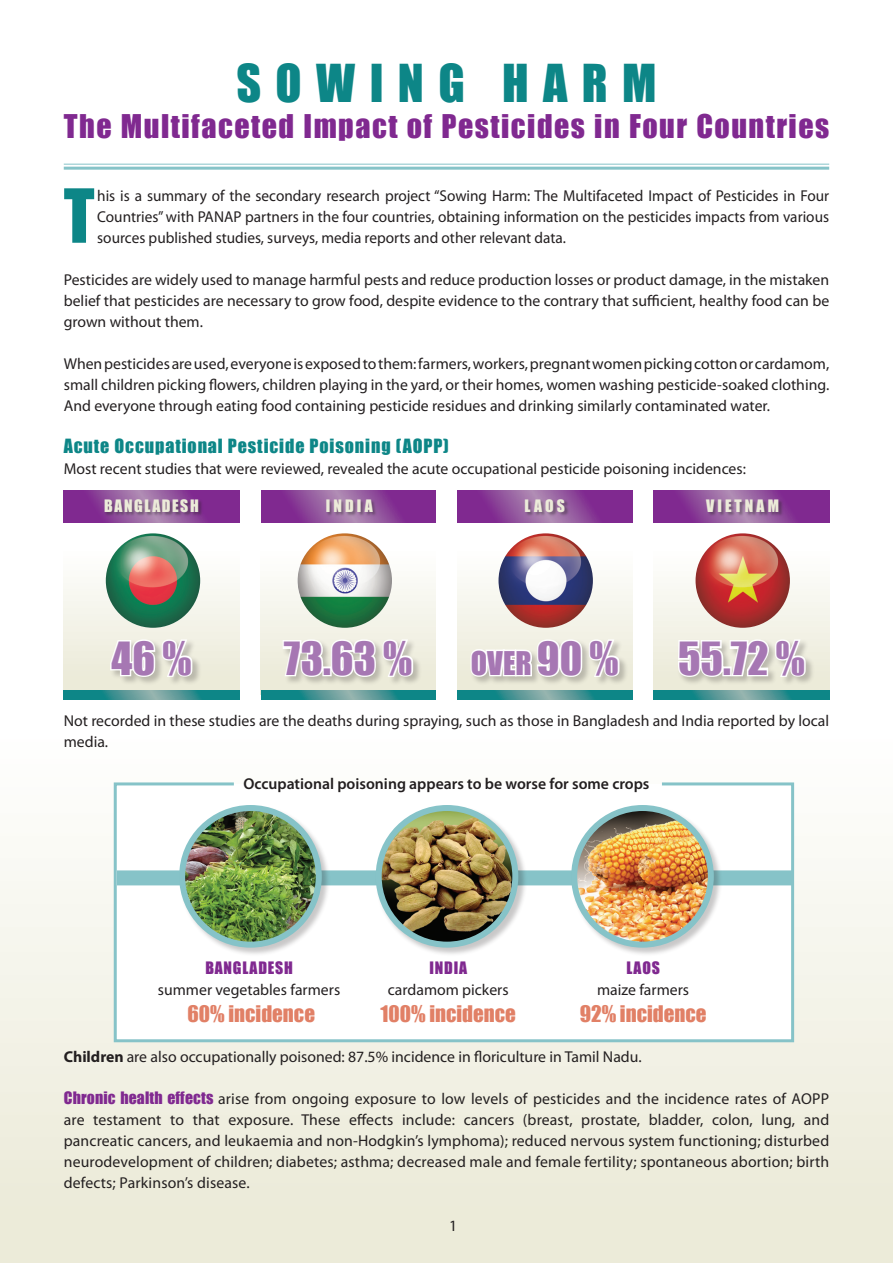
<style>
.page{position:relative;width:893px;height:1263px;background:#fff}
.page>*{position:absolute;margin:0;border:0;box-sizing:border-box;transform-origin:0 0}
.t1{font:68.85px "Impact";color:#0d8687}
.heading_2{font:48px "Impact";letter-spacing:.3em;color:#0d8687}
.Default{font:42px "Impact";color:#a677b3}
.heading_2-2{font:30px "Impact";letter-spacing:.05em;color:#802990}
.Default-2{font:30px "Impact";color:#a677b3}
.Default-3{font:21px "Impact";color:#e18066}
.heading_2-3{font:18px "Impact";letter-spacing:.05em;color:#0d8687}
.Default-4{font:15.75px/21px "Myriad Pro";color:#231f20;text-align:justify}
.Default-5{font:600 15.75px "Myriad Pro";color:#231f20}
.Default-6{font:15.75px "Impact";letter-spacing:.05em;color:#802990}
.Default-7{font:15.75px "Impact";letter-spacing:.155em;color:#ecebd9}
.Default-8{font:15.75px "Impact";letter-spacing:.1em;color:#ecebd9}
.s1{font-size:42px}
.s2{font-weight:700}
.s3{font-family:"Impact";color:#802990}
</style>
<div class="page">
<div style="left:0;top:733px;width:893px;height:530px;background:linear-gradient(to bottom,#fefefe,#eae9d6)"></div>
<svg style="left:112px;top:781px;width:684px;height:263px"></svg>
<div style="left:117px;top:870px;width:676px;height:15px;background:#86c3c8"></div>
<div style="left:178px;top:804px;width:154px;height:153px;background:#231f20;opacity:.25"></div>
<img style="left:182px;top:808px;width:137px;height:137px;border-radius:50%">
<div style="left:179px;top:805px;width:143px;height:143px;border:6px solid #86c3c8;border-radius:50%"></div>
<div style="left:375px;top:804px;width:153px;height:153px;background:#231f20;opacity:.25"></div>
<img style="left:379px;top:808px;width:136px;height:137px;border-radius:50%">
<div style="left:376px;top:805px;width:142px;height:143px;border:6px solid #86c3c8;border-radius:50%"></div>
<div style="left:570px;top:804px;width:154px;height:153px;background:#231f20;opacity:.25"></div>
<img style="left:574px;top:810px;width:137px;height:135px">
<div style="left:571px;top:805px;width:143px;height:143px;border:6px solid #86c3c8;border-radius:50%"></div>
<hr style="left:64px;top:164px;width:765px;height:1px;background:#86c3c8">
<hr style="left:64px;top:167px;width:765px;height:3px;background:#86c3c8">
<div style="left:654px;top:549px;width:175px;height:147px;background:linear-gradient(to bottom,#fefefe,#e9e8d4)"></div>
<div style="left:457px;top:549px;width:175px;height:145px;background:linear-gradient(to bottom,#fefefe,#eae8d5)"></div>
<div style="left:260px;top:549px;width:176px;height:146px;background:linear-gradient(to bottom,#fefefd,#eae9d5)"></div>
<div style="left:64px;top:549px;width:175px;height:145px;background:linear-gradient(to bottom,#fdfefd,#eae9d5)"></div>
<svg style="left:64px;top:691px;width:175px;height:8px"></svg>
<svg style="left:261px;top:691px;width:175px;height:8px"></svg>
<div style="left:457px;top:691px;width:175px;height:8px;background:#0d8687"></div>
<svg style="left:654px;top:691px;width:175px;height:8px"></svg>
<svg style="left:64px;top:490px;width:175px;height:32px;background:#883c96"></svg>
<svg style="left:261px;top:490px;width:175px;height:32px;background:#893f97"></svg>
<svg style="left:457px;top:490px;width:175px;height:32px;background:#8a4097"></svg>
<svg style="left:654px;top:490px;width:175px;height:32px;background:#883c96"></svg>
<div style="left:104px;top:499px;width:99px;height:19px;background:#231f20;opacity:.4"></div>
<div style="left:325px;top:499px;width:53px;height:19px;background:#231f20;opacity:.4"></div>
<div style="left:524px;top:499px;width:46px;height:19px;background:#231f20;opacity:.4"></div>
<div style="left:705px;top:499px;width:79px;height:19px;background:#231f20;opacity:.4"></div>
<div style="left:677px;top:638px;width:138px;height:48px;background:#231f20;opacity:.25"></div>
<svg style="left:676px;top:637px;width:132px;height:42px"></svg>
<div style="left:469px;top:638px;width:160px;height:48px;background:#231f20;opacity:.25"></div>
<svg style="left:468px;top:637px;width:154px;height:63px"></svg>
<div style="left:282px;top:638px;width:141px;height:48px;background:#231f20;opacity:.25"></div>
<svg style="left:281px;top:637px;width:134px;height:42px"></svg>
<div style="left:109px;top:638px;width:93px;height:48px;background:#231f20;opacity:.25"></div>
<svg style="left:109px;top:625px;width:86px;height:54px"></svg>
<img style="left:106px;top:533px;width:94px;height:95px;border-radius:50%">
<img style="left:298px;top:533px;width:94px;height:95px;border-radius:50%">
<img style="left:498px;top:533px;width:95px;height:95px;border-radius:50%">
<img style="left:695px;top:533px;width:95px;height:95px;border-radius:50%">
<p class="heading_2" style="left:236px;top:46px;width:422px">Sowing Harm</p>
<p class="heading_2-2" style="left:64px;top:103px;width:767px">The Multifaceted Impact of Pesticides in Four Countries</p>
<p class="t1" style="left:64px;top:162px;width:32px">T</p>
<p class="Default-4" style="left:97px;top:185px;width:733px">his is a summary of the secondary research project “Sowing Harm: The Multifaceted Impact of Pesticides in Four Countries” with PANAP partners in the four countries, obtaining information on the pesticides impacts from various sources published studies, surveys, media reports and other relevant data.</p>
<p class="Default-4" style="left:64px;top:269px;width:767px">Pesticides are widely used to manage harmful pests and reduce production losses or product damage, in the mistaken belief that pesticides are necessary to grow food, despite evidence to the contrary that sufficient, healthy food can be grown without them.</p>
<p class="Default-4" style="left:64px;top:353px;width:767px">When pesticides are used, everyone is exposed to them: farmers, workers, pregnant women picking cotton or cardamom, small children picking flowers, children playing in the yard, or their homes, women washing pesticide-soaked clothing.<br>And everyone through eating food containing pesticide residues and drinking similarly contaminated water.</p>
<p class="heading_2-3" style="left:64px;top:432px;width:387px">Acute Occupational Pesticide Poisoning (AOPP)</p>
<p class="Default-4" style="left:64px;top:458px;width:684px">Most recent studies that were reviewed, revealed the acute occupational pesticide poisoning incidences:</p>
<p class="Default-8" style="left:104px;top:494px;width:96px">Bangladesh</p>
<p class="Default-7" style="left:326px;top:494px;width:48px">India</p>
<p class="Default-7" style="left:524px;top:494px;width:42px">Laos</p>
<p class="Default-7" style="left:706px;top:494px;width:75px">Viet nam</p>
<p class="Default" style="left:111px;top:626px;width:82px">46 %</p>
<p class="Default" style="left:284px;top:626px;width:130px">73.63 %</p>
<p class="Default-2" style="left:471px;top:640px;width:149px">OVER <span class="s1">90 %</span></p>
<p class="Default" style="left:678px;top:626px;width:128px">55.72 %</p>
<p class="Default-4" style="left:64px;top:710px;width:767px">Not recorded in these studies are the deaths during spraying, such as those in Bangladesh and India reported by local media.</p>
<p class="Default-5" style="left:243px;top:774px;width:408px">Occupational poisoning appears to be worse for some crops</p>
<p class="Default-6" style="left:205px;top:955px;width:89px">Bangladesh</p>
<p class="Default-4" style="left:158px;top:979px;width:184px">summer vegetables farmers</p>
<p class="Default-3" style="left:188px;top:997px;width:129px">60% incidence</p>
<p class="Default-6" style="left:430px;top:955px;width:39px">India</p>
<p class="Default-4" style="left:388px;top:979px;width:122px">cardamom pickers</p>
<p class="Default-3" style="left:381px;top:997px;width:137px">100% incidence</p>
<p class="Default-6" style="left:626px;top:955px;width:35px">Laos</p>
<p class="Default-4" style="left:597px;top:979px;width:94px">maize farmers</p>
<p class="Default-3" style="left:580px;top:997px;width:128px">92% incidence</p>
<p class="Default-4" style="left:64px;top:1046px;width:579px"><span class="s2">Children</span> are also occupationally poisoned: 87.5% incidence in floriculture in Tamil Nadu.</p>
<p class="Default-4" style="left:64px;top:1088px;width:767px"><span class="s3">Chronic health effects</span> arise from ongoing exposure to low levels of pesticides and the incidence rates of AOPP are testament to that exposure. These effects include: cancers (breast, prostate, bladder, colon, lung, and pancreatic cancers, and leukaemia and non-Hodgkin’s lymphoma); reduced nervous system functioning; disturbed neurodevelopment of children; diabetes; asthma; decreased male and female fertility; spontaneous abortion; birth defects; Parkinson’s disease.</p>
<p class="Default-4" style="left:449px;top:1214px;width:10px">1</p>
</div>
